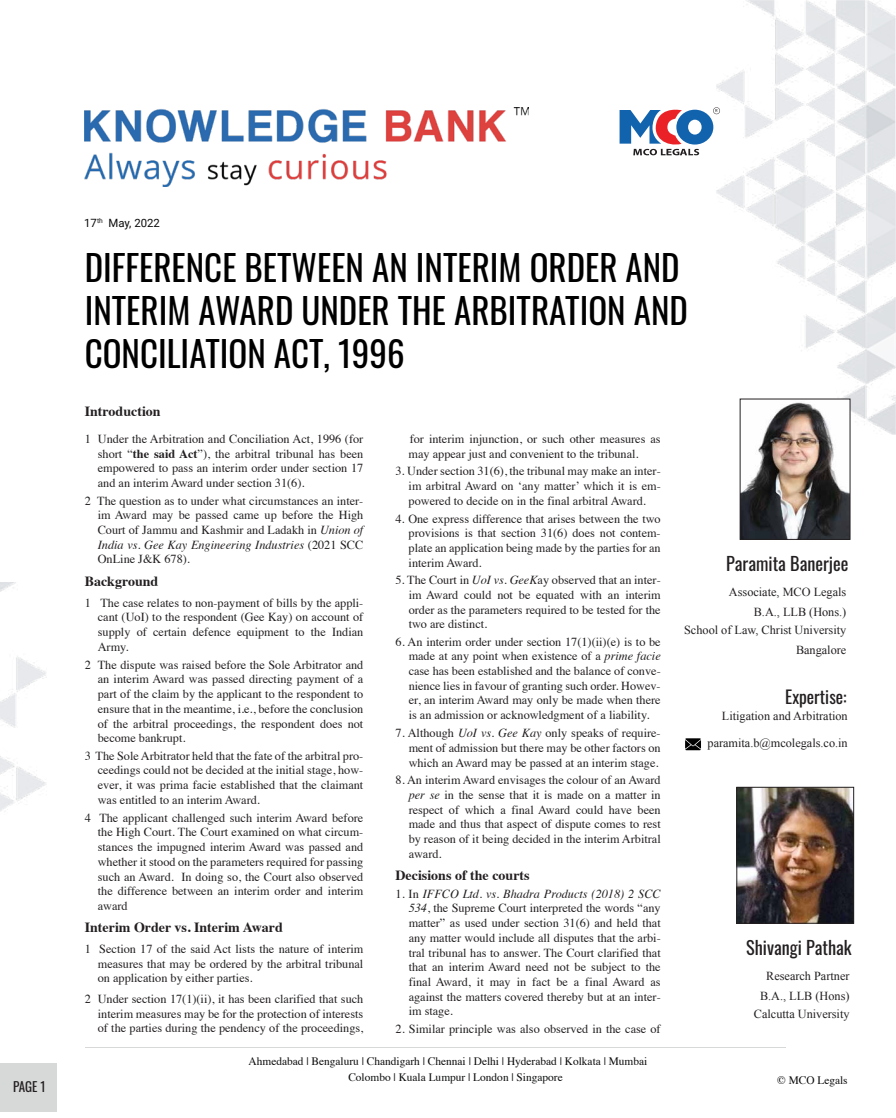
<style>
.page{position:relative;width:896px;height:1118px;background:#fff}
.page>*{position:absolute;margin:0;border:0;box-sizing:border-box;transform-origin:0 0}
.t1{font:35px/42.9px "Oswald";color:#000}
.t2{font:18.2px "Oswald";color:#231f20}
.t3{font:17.5px "Oswald";color:#231f20}
.t4{font:700 14px "Times";color:#231f20}
.t5{font:13.12px "Oswald";color:#231f20}
.t6{font:12.25px/14.7px "Times";color:#231f20;text-align:justify}
.t7{font:12.25px/20.1px "Times New Roman";color:#231f20;text-align:right}
.t8{font:11.38px "Times";color:#0b0b0b}
.t9{font:11.38px "Times";color:#0c0d0d}
.t10{font:11.38px "Roboto";color:#0b0b0b}
.t11{font:4.29px "Avenir Next";color:#010101}
.s1{font-weight:700}
.s2{font-style:italic}
.s3{color:#fff}
</style>
<div class="page">
<img style="left:716px;top:0;width:180px;height:435px">
<img style="left:0;top:582px;width:47px;height:229px">
<div style="left:0;top:1063px;width:57px;height:48px;background:#d7d8d8"></div>
<hr style="left:85px;top:1046px;width:701px;height:1px;background:#d7d8d8">
<img style="left:84px;top:107px;width:445px;height:79px">
<svg style="left:685px;top:738px;width:16px;height:12px"></svg>
<img style="left:742px;top:400px;width:106px;height:138px">
<div style="left:740px;top:398px;width:110px;height:142px;border:1px solid #231f20"></div>
<svg style="left:620px;top:106px;width:100px;height:49px"></svg>
<img style="left:738px;top:788px;width:114px;height:133px">
<div style="left:736px;top:786px;width:118px;height:137px;border:1px solid #231f20"></div>
<p class="t11" style="left:715px;top:107px;width:4px">R</p>
<p class="t5" style="left:13px;top:1074px;width:34px">PAGE 1</p>
<p class="t10" style="left:84px;top:215px;width:77px">17<sup>th</sup> May, 2022</p>
<h1 class="t1" style="left:85px;top:242px;width:605px">DIFFERENCE BETWEEN AN INTERIM ORDER AND<br>INTERIM AWARD UNDER THE ARBITRATION AND<br>CONCILIATION ACT, 1996</h1>
<p class="t4" style="left:85px;top:398px;width:77px">Introduction</p>
<p class="t6" style="left:98px;top:430px;width:267px;text-indent:-13px">1 Under the Arbitration and Conciliation Act, 1996 (for short “<span class="s1">the said Act</span>”), the arbitral tribunal has been empowered to pass an interim order under section 17 and an interim Award under section 31(6).</p>
<p class="t6" style="left:98px;top:492px;width:267px;text-indent:-13px">2 The question as to under what circumstances an inter&shy;im Award may be passed came up before the High Court of Jammu and Kashmir and Ladakh in <span class="s2">Union of India vs. Gee Kay Engineering Industries</span> (2021 SCC OnLine J&amp;K 678).</p>
<p class="t4" style="left:85px;top:567px;width:75px">Background</p>
<p class="t6" style="left:98px;top:594px;width:267px;text-indent:-13px">1 The case relates to non-payment of bills by the appli&shy;cant (UoI) to the respondent (Gee Kay) on account of supply of certain defence equipment to the Indian Army.</p>
<p class="t6" style="left:98px;top:656px;width:267px;text-indent:-13px">2 The dispute was raised before the Sole Arbitrator and an interim Award was passed directing payment of a part of the claim by the applicant to the respondent to ensure that in the meantime, i.e., before the conclusion of the arbitral proceedings, the respondent does not become bankrupt.</p>
<p class="t6" style="left:98px;top:747px;width:267px;text-indent:-13px">3 The Sole Arbitrator held that the fate of the arbitral pro&shy;ceedings could not be decided at the initial stage, how&shy;ever, it was prima facie established that the claimant was entitled to an interim Award.</p>
<p class="t6" style="left:98px;top:809px;width:267px;text-indent:-13px">4 The applicant challenged such interim Award before the High Court. The Court examined on what circum&shy;stances the impugned interim Award was passed and whether it stood on the parameters required for passing such an Award. In doing so, the Court also observed the difference between an interim order and interim award</p>
<p class="t4" style="left:85px;top:913px;width:200px">Interim Order vs. Interim Award</p>
<p class="t6" style="left:98px;top:940px;width:267px;text-indent:-13px">1 Section 17 of the said Act lists the nature of interim measures that may be ordered by the arbitral tribunal on application by either parties.</p>
<p class="t6" style="left:98px;top:990px;width:267px;text-indent:-13px">2 Under section 17(1)(ii), it has been clarified that such interim measures may be for the protection of interests of the parties during the pendency of the proceedings,</p>
<p class="t6" style="left:409px;top:430px;width:254px;text-indent:-13px"><span class="s3">3.</span> for interim injunction, or such other measures as may appear just and convenient to the tribunal.</p>
<p class="t6" style="left:409px;top:463px;width:254px;text-indent:-13px">3. Under section 31(6), the tribunal may make an inter&shy;im arbitral Award on ‘any matter’ which it is em&shy;powered to decide on in the final arbitral Award.</p>
<p class="t6" style="left:409px;top:510px;width:254px;text-indent:-13px">4. One express difference that arises between the two provisions is that section 31(6) does not contem&shy;plate an application being made by the parties for an interim Award.</p>
<p class="t6" style="left:409px;top:571px;width:254px;text-indent:-13px">5. The Court in <span class="s2">UoI vs. GeeK</span>ay observed that an inter&shy;im Award could not be equated with an interim order as the parameters required to be tested for the two are distinct.</p>
<p class="t6" style="left:409px;top:633px;width:254px;text-indent:-13px">6. An interim order under section 17(1)(ii)(e) is to be made at any point when existence of a <span class="s2">prime facie </span>case has been established and the balance of conve&shy;nience lies in favour of granting such order. Howev&shy;er, an interim Award may only be made when there is an admission or acknowledgment of a liability.</p>
<p class="t6" style="left:409px;top:724px;width:254px;text-indent:-13px">7. Although <span class="s2">UoI vs. Gee Kay</span> only speaks of require&shy;ment of admission but there may be other factors on which an Award may be passed at an interim stage.</p>
<p class="t6" style="left:409px;top:771px;width:254px;text-indent:-13px">8. An interim Award envisages the colour of an Award <span class="s2">per se</span> in the sense that it is made on a matter in respect of which a final Award could have been made and thus that aspect of dispute comes to rest by reason of it being decided in the interim Arbitral award.</p>
<p class="t6" style="left:409px;top:885px;width:254px;text-indent:-13px">1. In <span class="s2">IFFCO Ltd. vs. Bhadra Products (2018) 2 SCC 534</span>, the Supreme Court interpreted the words “any matter” as used under section 31(6) and held that any matter would include all disputes that the arbi&shy;tral tribunal has to answer. The Court clarified that that an interim Award need not be subject to the final Award, it may in fact be a final Award as against the matters covered thereby but at an inter&shy;im stage.</p>
<p class="t6" style="left:396px;top:1019px;width:267px">2. Similar principle was also observed in the case of</p>
<p class="t4" style="left:396px;top:862px;width:136px">Decisions of the courts</p>
<p class="t8" style="left:249px;top:1050px;width:400px">Ahmedabad | Bengaluru | Chandigarh | Chennai | Delhi | Hyderabad | Kolkata | Mumbai</p>
<p class="t9" style="left:348px;top:1066px;width:216px">Colombo | Kuala Lumpur | London | Singapore</p>
<h2 class="t2" style="left:726px;top:547px;width:124px">Paramita Banerjee</h2>
<p class="t7" style="left:729px;top:582px;width:119px">Associate, MCO Legals<br>B.A., LLB (Hons.)</p>
<p class="t7" style="left:684px;top:620px;width:164px">School of Law, Christ University<br>Bangalore</p>
<h3 class="t3" style="left:785px;top:681px;width:63px">Expertise:</h3>
<p class="t7" style="left:708px;top:702px;width:142px;line-height:26.7px">Litigation and Arbitration paramita.b@mcolegals.co.in</p>
<h2 class="t2" style="left:746px;top:931px;width:107px">Shivangi Pathak</h2>
<p class="t7" style="left:760px;top:965px;width:91px;text-align:center">Research Partner<br>B.A., LLB (Hons)</p>
<p class="t7" style="left:754px;top:1003px;width:97px">Calcutta University</p>
<p class="t8" style="left:777px;top:1069px;width:72px">© MCO Legals</p>
</div>
